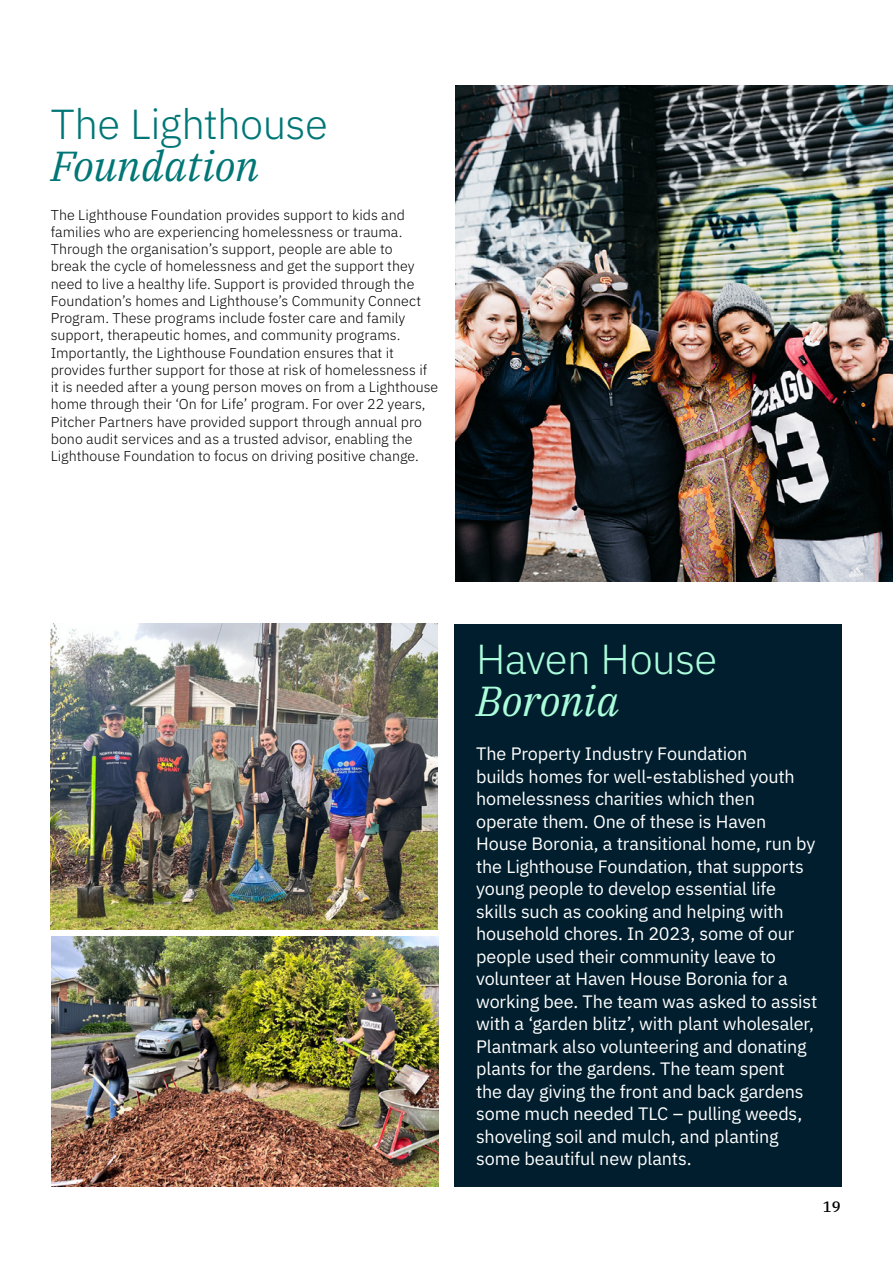
<style>
.page{position:relative;width:893px;height:1263px;background:#fff}
.page>*{position:absolute;margin:0;border:0;box-sizing:border-box;transform-origin:0 0}
.t1{font:300 42px "IBM Plex Sans";letter-spacing:-.015em;color:#007676}
.t2{font:300 42px "IBM Plex Sans";letter-spacing:-.015em;color:#acfddb}
.t3{font:italic 42px "IBM Plex Serif";letter-spacing:-.005em;color:#007676}
.t4{font:italic 42px "IBM Plex Serif";letter-spacing:-.01em;color:#acfddb}
.t5{font:18px/22.5px "IBM Plex Sans";letter-spacing:-.01em;color:#fff}
.t6{font:500 15px "IBM Plex Serif";color:#000}
.t7{font:300 14.25px/17.2px "IBM Plex Sans";color:#000}
</style>
<div class="page">
<div style="left:455px;top:624px;width:387px;height:562px;background:#001e2d"></div>
<img style="left:455px;top:85px;width:438px;height:496px">
<img style="left:51px;top:624px;width:387px;height:305px">
<img style="left:51px;top:936px;width:387px;height:250px">
<h1 class="t1" style="left:51px;top:93px;width:279px">The Lighthouse</h1>
<h1 class="t3" style="left:51px;top:134px;width:210px">Foundation</h1>
<p class="t7" style="left:51px;top:205px;width:389px">The Lighthouse Foundation provides support to kids and families who are experiencing homelessness or trauma.<br>Through the organisation’s support, people are able to<br>break the cycle of homelessness and get the support they need to live a healthy life. Support is provided through the Foundation’s homes and Lighthouse’s Community Connect Program. These programs include foster care and family support, therapeutic homes, and community programs.<br>Importantly, the Lighthouse Foundation ensures that it provides further support for those at risk of homelessness if it is needed after a young person moves on from a Lighthouse home through their ‘On for Life’ program. For over 22 years, Pitcher Partners have provided support through annual pro bono audit services and as a trusted advisor, enabling the Lighthouse Foundation to focus on driving positive change.</p>
<h1 class="t2" style="left:476px;top:628px;width:243px">Haven House</h1>
<h1 class="t4" style="left:476px;top:669px;width:145px">Boronia</h1>
<p class="t5" style="left:476px;top:741px;width:343px">The Property Industry Foundation<br>builds homes for well-established youth homelessness charities which then operate them. One of these is Haven House Boronia, a transitional home, run by the Lighthouse Foundation, that supports young people to develop essential life skills such as cooking and helping with household chores. In 2023, some of our people used their community leave to volunteer at Haven House Boronia for a working bee. The team was asked to assist with a ‘garden blitz’, with plant wholesaler, Plantmark also volunteering and donating plants for the gardens. The team spent<br>the day giving the front and back gardens some much needed TLC – pulling weeds, shoveling soil and mulch, and planting some beautiful new plants.</p>
<p class="t6" style="left:823px;top:1195px;width:19px">19</p>
</div>
